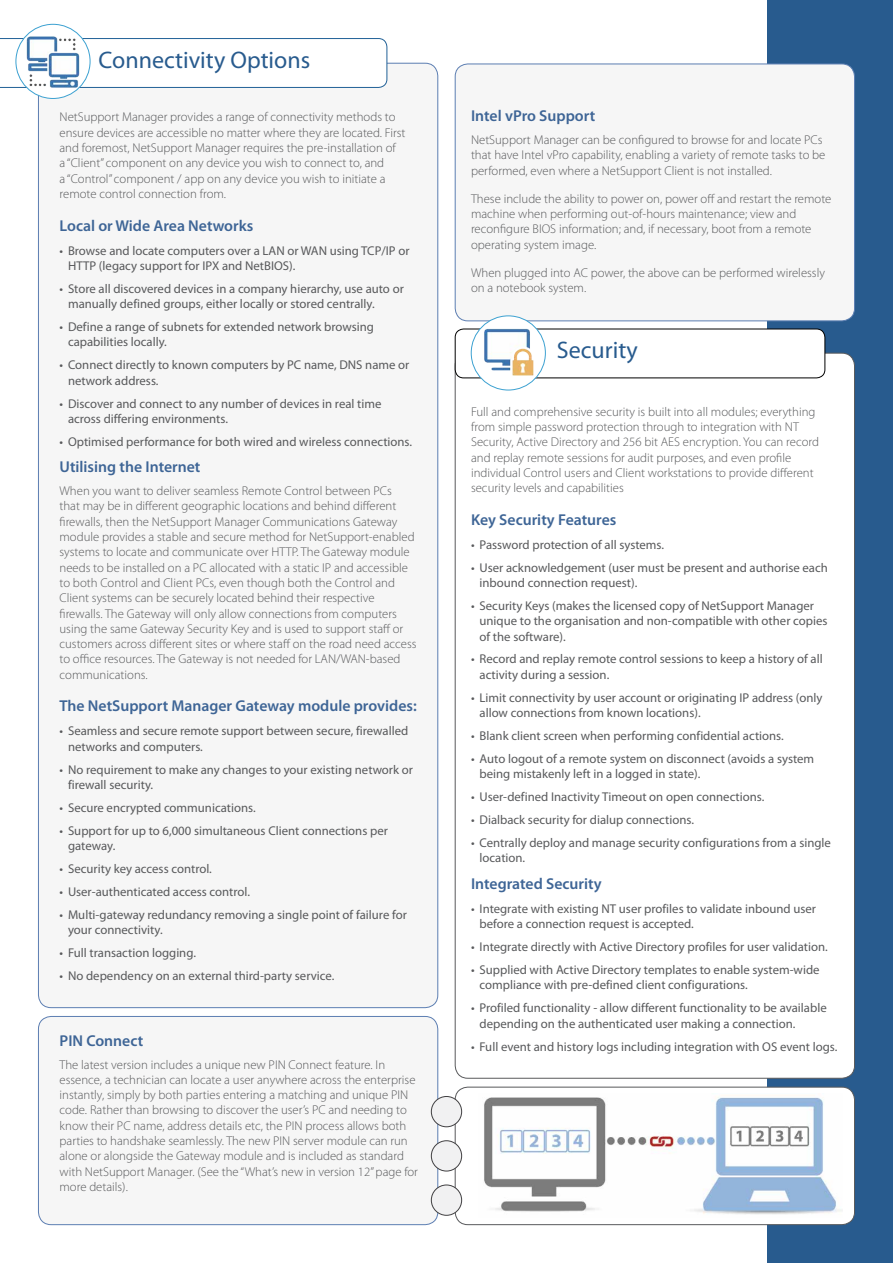
<style>
.page{position:relative;width:893px;height:1263px;background:#fff}
.page>*{position:absolute;margin:0;border:0;box-sizing:border-box;transform-origin:0 0}
.t1{font:24px "Myriad Pro";color:#285b8e}
.t2{font:600 15.75px "Myriad Pro";color:#3e6596}
.t3{font:300 12.75px/15.3px "Myriad Pro";color:#58595b}
.t4{font:12.75px/15.3px "Myriad Pro";color:#58595b}
</style>
<div class="page">
<div style="left:767px;top:0;width:126px;height:1263px;background:#285b8e"></div>
<div style="left:38px;top:63px;width:400px;height:945px;background:#f6f6f6;border-radius:13px"></div>
<svg style="left:0;top:38px;width:387px;height:50px"></svg>
<div style="left:16px;top:24px;width:74px;height:74px;background:#fff;border-radius:50%"></div>
<img style="left:26px;top:35px;width:55px;height:54px">
<div style="left:16px;top:24px;width:74px;height:75px;border:1px solid #3ca1d1;border-radius:50%"></div>
<div style="left:455px;top:1087px;width:399px;height:138px;background:#fff;border-radius:13px"></div>
<img style="left:484px;top:1097px;width:358px;height:118px">
<div style="left:455px;top:1087px;width:400px;height:138px;border:1px solid #58595b;border-radius:13px"></div>
<div style="left:455px;top:64px;width:399px;height:257px;background:#f6f6f6;border-radius:13px"></div>
<div style="left:455px;top:64px;width:400px;height:257px;border:1px solid #5c7eb2;border-radius:13px"></div>
<div style="left:455px;top:353px;width:399px;height:725px;background:#fff;border-radius:13px"></div>
<div style="left:455px;top:329px;width:370px;height:49px;background:#fff;border-radius:9px"></div>
<div style="left:455px;top:329px;width:370px;height:49px;border:1px solid #000;border-radius:9px"></div>
<div style="left:471px;top:316px;width:74px;height:74px;background:#fff;border-radius:50%"></div>
<img style="left:484px;top:328px;width:50px;height:48px">
<div style="left:471px;top:316px;width:75px;height:74px;border:1px solid #3ca1d1;border-radius:50%"></div>
<div style="left:38px;top:1016px;width:400px;height:209px;background:#f6f6f6;border-radius:13px"></div>
<div style="left:38px;top:1016px;width:400px;height:209px;border:1px solid #5c7eb2;border-radius:13px"></div>
<div style="left:431px;top:1185px;width:31px;height:30px;background:#f1f1f2;border-radius:50%"></div>
<div style="left:431px;top:1185px;width:31px;height:30px;border:1px solid #414042;border-radius:50%"></div>
<div style="left:431px;top:1141px;width:31px;height:30px;background:#f1f1f2;border-radius:50%"></div>
<div style="left:431px;top:1140px;width:31px;height:31px;border:1px solid #414042;border-radius:50%"></div>
<div style="left:431px;top:1096px;width:31px;height:31px;background:#f1f1f2;border-radius:50%"></div>
<div style="left:431px;top:1096px;width:31px;height:31px;border:1px solid #414042;border-radius:50%"></div>
<h1 class="t1" style="left:99px;top:45px;width:213px">Connectivity Options</h1>
<p class="t3" style="left:60px;top:109px;width:348px">NetSupport Manager provides a range of connectivity methods to ensure devices are accessible no matter where they are located. First and foremost, NetSupport Manager requires the pre-installation of<br>a “Client” component on any device you wish to connect to, and<br>a “Control” component / app on any device you wish to initiate a remote control connection from.</p>
<p class="t2" style="left:60px;top:215px;width:195px">Local or Wide Area Networks</p>
<p class="t4" style="left:68px;top:242px;width:343px;text-indent:-9px">• Browse and locate computers over a LAN or WAN using TCP/IP or<br>HTTP (legacy support for IPX and NetBIOS).</p>
<p class="t4" style="left:68px;top:281px;width:337px;text-indent:-9px">• Store all discovered devices in a company hierarchy, use auto or manually defined groups, either locally or stored centrally.</p>
<p class="t4" style="left:68px;top:319px;width:308px;text-indent:-9px">• Define a range of subnets for extended network browsing capabilities locally.</p>
<p class="t4" style="left:68px;top:357px;width:343px;text-indent:-9px">• Connect directly to known computers by PC name, DNS name or network address.</p>
<p class="t4" style="left:68px;top:395px;width:315px;text-indent:-9px">• Discover and connect to any number of devices in real time across differing environments.</p>
<p class="t4" style="left:60px;top:434px;width:354px">• Optimised performance for both wired and wireless connections.</p>
<p class="t2" style="left:60px;top:457px;width:142px">Utilising the Internet</p>
<p class="t3" style="left:60px;top:483px;width:359px">When you want to deliver seamless Remote Control between PCs<br>that may be in different geographic locations and behind different firewalls, then the NetSupport Manager Communications Gateway module provides a stable and secure method for NetSupport-enabled systems to locate and communicate over HTTP. The Gateway module needs to be installed on a PC allocated with a static IP and accessible to both Control and Client PCs, even though both the Control and Client systems can be securely located behind their respective firewalls. The Gateway will only allow connections from computers using the same Gateway Security Key and is used to support staff or customers across different sites or where staff on the road need access to office resources. The Gateway is not needed for LAN/WAN-based communications.</p>
<p class="t2" style="left:60px;top:696px;width:359px">The NetSupport Manager Gateway module provides:</p>
<p class="t4" style="left:68px;top:723px;width:342px;text-indent:-9px">• Seamless and secure remote support between secure, firewalled networks and computers.</p>
<p class="t4" style="left:68px;top:761px;width:346px;text-indent:-9px">• No requirement to make any changes to your existing network or firewall security.</p>
<p class="t4" style="left:60px;top:800px;width:198px">• Secure encrypted communications.</p>
<p class="t4" style="left:68px;top:823px;width:321px;text-indent:-9px">• Support for up to 6,000 simultaneous Client connections per gateway.</p>
<p class="t4" style="left:60px;top:861px;width:154px">• Security key access control.</p>
<p class="t4" style="left:60px;top:884px;width:192px">• User-authenticated access control.</p>
<p class="t4" style="left:68px;top:907px;width:340px;text-indent:-9px">• Multi-gateway redundancy removing a single point of failure for your connectivity.</p>
<p class="t4" style="left:60px;top:945px;width:138px">• Full transaction logging.</p>
<p class="t4" style="left:60px;top:968px;width:276px">• No dependency on an external third-party service.</p>
<p class="t2" style="left:60px;top:1030px;width:85px">PIN Connect</p>
<p class="t3" style="left:60px;top:1056px;width:360px">The latest version includes a unique new PIN Connect feature. In essence, a technician can locate a user anywhere across the enterprise instantly, simply by both parties entering a matching and unique PIN code. Rather than browsing to discover the user’s PC and needing to know their PC name, address details etc, the PIN process allows both parties to handshake seamlessly. The new PIN server module can run alone or alongside the Gateway module and is included as standard with NetSupport Manager. (See the “What’s new in version 12” page for more details).</p>
<p class="t2" style="left:471px;top:106px;width:126px">Intel vPro Support</p>
<p class="t3" style="left:471px;top:132px;width:356px">NetSupport Manager can be configured to browse for and locate PCs that have Intel vPro capability, enabling a variety of remote tasks to be performed, even where a NetSupport Client is not installed.</p>
<p class="t3" style="left:471px;top:191px;width:362px">These include the ability to power on, power off and restart the remote machine when performing out-of-hours maintenance; view and reconfigure BIOS information; and, if necessary, boot from a remote operating system image.</p>
<p class="t3" style="left:471px;top:265px;width:355px">When plugged into AC power, the above can be performed wirelessly on a notebook system.</p>
<h1 class="t1" style="left:557px;top:336px;width:82px">Security</h1>
<p class="t3" style="left:471px;top:404px;width:349px">Full and comprehensive security is built into all modules; everything from simple password protection through to integration with NT Security, Active Directory and 256 bit AES encryption. You can record and replay remote sessions for audit purposes, and even profile individual Control users and Client workstations to provide different security levels and capabilities</p>
<p class="t2" style="left:471px;top:510px;width:147px">Key Security Features</p>
<p class="t4" style="left:471px;top:537px;width:195px">• Password protection of all systems.</p>
<p class="t4" style="left:480px;top:559px;width:350px;text-indent:-9px">• User acknowledgement (user must be present and authorise each inbound connection request).</p>
<p class="t4" style="left:480px;top:598px;width:349px;text-indent:-9px">• Security Keys (makes the licensed copy of NetSupport Manager unique to the organisation and non-compatible with other copies of the software).</p>
<p class="t4" style="left:480px;top:651px;width:345px;text-indent:-9px">• Record and replay remote control sessions to keep a history of all activity during a session.</p>
<p class="t4" style="left:480px;top:690px;width:344px;text-indent:-9px">• Limit connectivity by user account or originating IP address (only allow connections from known locations).</p>
<p class="t4" style="left:471px;top:728px;width:314px">• Blank client screen when performing confidential actions.</p>
<p class="t4" style="left:480px;top:751px;width:336px;text-indent:-9px">• Auto logout of a remote system on disconnect (avoids a system being mistakenly left in a logged in state).</p>
<p class="t4" style="left:471px;top:789px;width:295px">• User-defined Inactivity Timeout on open connections.</p>
<p class="t4" style="left:471px;top:812px;width:224px">• Dialback security for dialup connections.</p>
<p class="t4" style="left:480px;top:835px;width:353px;text-indent:-9px">• Centrally deploy and manage security configurations from a single location.</p>
<p class="t2" style="left:471px;top:874px;width:132px">Integrated Security</p>
<p class="t4" style="left:480px;top:901px;width:338px;text-indent:-9px">• Integrate with existing NT user profiles to validate inbound user before a connection request is accepted.</p>
<p class="t4" style="left:471px;top:939px;width:358px">• Integrate directly with Active Directory profiles for user validation.</p>
<p class="t4" style="left:480px;top:962px;width:342px;text-indent:-9px">• Supplied with Active Directory templates to enable system-wide compliance with pre-defined client configurations.</p>
<p class="t4" style="left:480px;top:1000px;width:349px;text-indent:-9px">• Profiled functionality - allow different functionality to be available depending on the authenticated user making a connection.</p>
<p class="t4" style="left:471px;top:1038px;width:368px">• Full event and history logs including integration with OS event logs.</p>
</div>
